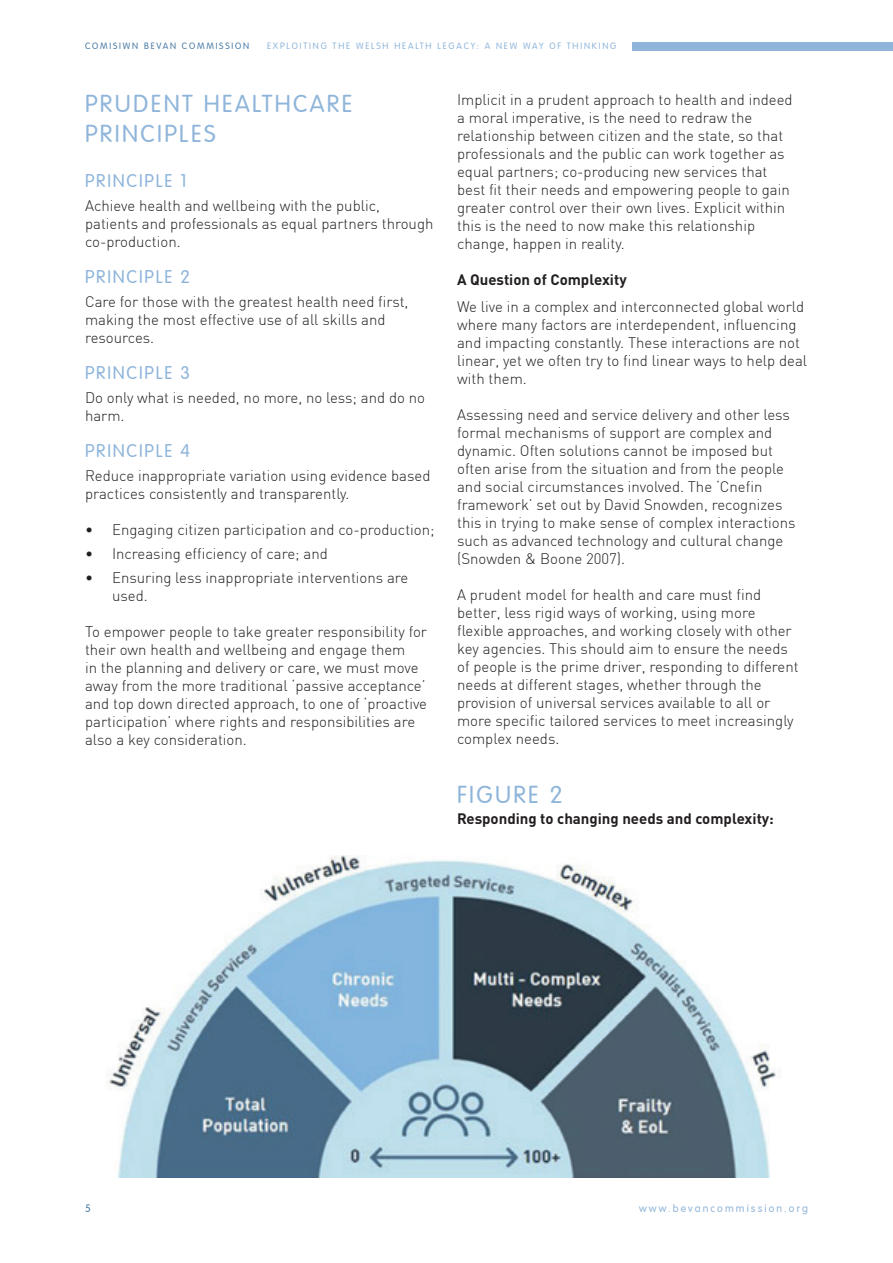
<style>
.page{position:relative;width:893px;height:1263px;background:#fff}
.page>*{position:absolute;margin:0;border:0;box-sizing:border-box;transform-origin:0 0}
.t1{font:300 24px/30px "VAG Rounded";letter-spacing:.1em;color:#8fb5da}
.t2{font:300 18px "VAG Rounded";letter-spacing:.1em;color:#8fb5da}
.t3{font:300 15px/18px "DIN";color:#231f20}
.t4{font:700 15px "DINOT";color:#231f20}
.t5{font:300 10.5px "VAG Rounded";letter-spacing:.2em;color:#8fb5da}
.t6{font:300 10.5px "VAG Rounded";color:#4679a5}
.t7{font:300 9px "VAG Rounded";letter-spacing:.2em;color:#8fb5da}
.t8{font:300 9px "VAG Rounded";letter-spacing:.2em;color:#4679a5}
</style>
<div class="page">
<div style="left:632px;top:43px;width:261px;height:8px;background:#8fb5da"></div>
<img style="left:106px;top:855px;width:675px;height:323px">
<p class="t8" style="left:85px;top:41px;width:166px">COMISIWN BEVAN COMMISSION</p>
<p class="t7" style="left:267px;top:41px;width:351px">EXPLOITING THE WELSH HEALTH LEGACY: A NEW WAY OF THINKING</p>
<h1 class="t1" style="left:85px;top:90px;width:269px">PRUDENT HEALTHCARE<br>PRINCIPLES</h1>
<p class="t2" style="left:85px;top:170px;width:103px">PRINCIPLE 1</p>
<p class="t3" style="left:85px;top:197px;width:350px">Achieve health and wellbeing with the public, patients and professionals as equal partners through co-production.</p>
<p class="t2" style="left:85px;top:266px;width:107px">PRINCIPLE 2</p>
<p class="t3" style="left:85px;top:293px;width:325px">Care for those with the greatest health need first, making the most effective use of all skills and resources.</p>
<p class="t2" style="left:85px;top:362px;width:107px">PRINCIPLE 3</p>
<p class="t3" style="left:85px;top:389px;width:342px">Do only what is needed, no more, no less; and do no harm.</p>
<p class="t2" style="left:85px;top:440px;width:107px">PRINCIPLE 4</p>
<p class="t3" style="left:85px;top:467px;width:347px">Reduce inappropriate variation using evidence based practices consistently and transparently.</p>
<p class="t3" style="left:85px;top:521px;width:351px">• Engaging citizen participation and co-production;</p>
<p class="t3" style="left:85px;top:545px;width:244px">• Increasing efficiency of care; and</p>
<p class="t3" style="left:112px;top:569px;width:298px;text-indent:-27px">• Ensuring less inappropriate interventions are used.</p>
<p class="t3" style="left:85px;top:623px;width:344px">To empower people to take greater responsibility for their own health and wellbeing and engage them<br>in the planning and delivery or care, we must move away from the more traditional ‘passive acceptance’ and top down directed approach, to one of ‘proactive participation’ where rights and responsibilities are also a key consideration.</p>
<p class="t3" style="left:457px;top:91px;width:337px">Implicit in a prudent approach to health and indeed a moral imperative, is the need to redraw the relationship between citizen and the state, so that professionals and the public can work together as equal partners; co-producing new services that best fit their needs and empowering people to gain greater control over their own lives. Explicit within this is the need to now make this relationship change, happen in reality.</p>
<p class="t4" style="left:457px;top:270px;width:171px">A Question of Complexity</p>
<p class="t3" style="left:457px;top:298px;width:352px">We live in a complex and interconnected global world where many factors are interdependent, influencing and impacting constantly. These interactions are not linear, yet we often try to find linear ways to help deal with them.</p>
<p class="t3" style="left:457px;top:406px;width:340px">Assessing need and service delivery and other less formal mechanisms of support are complex and dynamic. Often solutions cannot be imposed but often arise from the situation and from the people and social circumstances involved. The ‘Cnefin framework’ set out by David Snowden, recognizes this in trying to make sense of complex interactions such as advanced technology and cultural change (Snowden &amp; Boone 2007).</p>
<p class="t3" style="left:457px;top:586px;width:343px">A prudent model for health and care must find better, less rigid ways of working, using more flexible approaches, and working closely with other key agencies. This should aim to ensure the needs of people is the prime driver, responding to different needs at different stages, whether through the provision of universal services available to all or more specific tailored services to meet increasingly complex needs.</p>
<h1 class="t1" style="left:457px;top:780px;width:107px">FIGURE 2</h1>
<p class="t4" style="left:457px;top:809px;width:318px">Responding to changing needs and complexity:</p>
<p class="t6" style="left:85px;top:1202px;width:7px">5</p>
<p class="t5" style="left:639px;top:1202px;width:170px">www.bevancommission.org</p>
</div>
